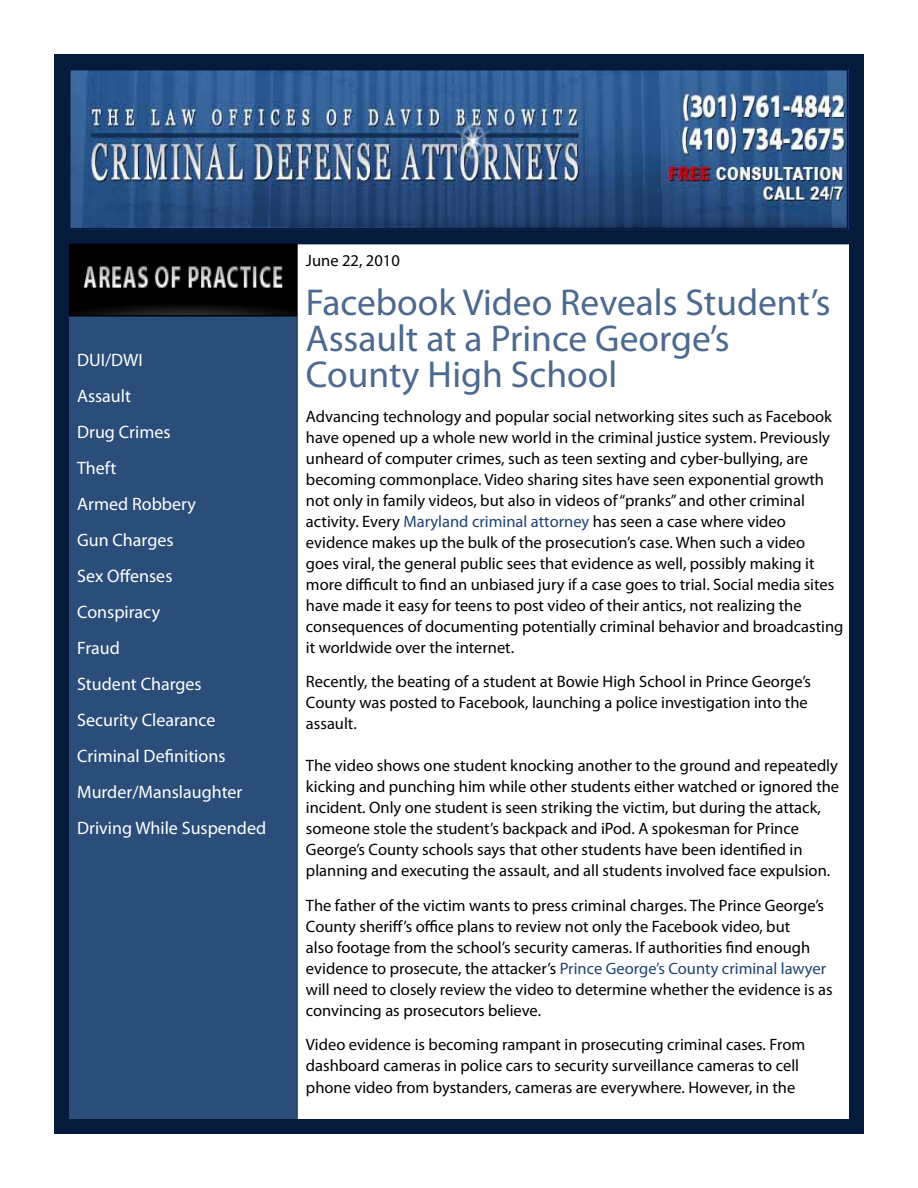
<style>
.page{position:relative;width:918px;height:1188px;background:#fff}
.page>*{position:absolute;margin:0;border:0;box-sizing:border-box;transform-origin:0 0}
.t1{font:37.5px/36px "Myriad Pro";color:#4c698f}
.t2{font:18px/36px "Myriad Pro";color:#fff}
.t3{font:16.5px/21px "Myriad Pro";color:#000}
.s1{color:#1f4373}
</style>
<div class="page">
<div style="left:61px;top:201px;width:237px;height:925px;background:#2a4d7a;border:2px solid #2e3f5a"></div>
<div style="left:54px;top:54px;width:810px;height:1080px;border:15px solid #061a3b"></div>
<div style="left:54px;top:54px;width:810px;height:190px;background:#061a3b"></div>
<img style="left:72px;top:72px;width:773px;height:154px">
<div style="left:69px;top:69px;width:779px;height:160px;border:2px solid #061a3b"></div>
<img style="left:72px;top:247px;width:222px;height:66px">
<div style="left:69px;top:244px;width:228px;height:72px;border:2px solid #000"></div>
<p class="t2" style="left:77px;top:342px;width:191px">DUI/DWI<br>Assault<br>Drug Crimes<br>Theft<br>Armed Robbery<br>Gun Charges<br>Sex Offenses<br>Conspiracy<br>Fraud<br>Student Charges<br>Security Clearance<br>Criminal Definitions<br>Murder/Manslaughter<br>Driving While Suspended</p>
<p class="t3" style="left:306px;top:250px;width:95px">June 22, 2010</p>
<h1 class="t1" style="left:306px;top:284px;width:526px">Facebook Video Reveals Student’s<br>Assault at a Prince George’s<br>County High School</h1>
<p class="t3" style="left:306px;top:406px;width:539px">Advancing technology and popular social networking sites such as Facebook have opened up a whole new world in the criminal justice system. Previously unheard of computer crimes, such as teen sexting and cyber-bullying, are becoming commonplace. Video sharing sites have seen exponential growth not only in family videos, but also in videos of “pranks” and other criminal activity. Every <span class="s1">Maryland criminal attorney</span> has seen a case where video evidence makes up the bulk of the prosecution’s case. When such a video<br>goes viral, the general public sees that evidence as well, possibly making it more difficult to find an unbiased jury if a case goes to trial. Social media sites have made it easy for teens to post video of their antics, not realizing the consequences of documenting potentially criminal behavior and broadcasting it worldwide over the internet.</p>
<p class="t3" style="left:306px;top:671px;width:507px">Recently, the beating of a student at Bowie High School in Prince George’s<br>County was posted to Facebook, launching a police investigation into the assault.</p>
<p class="t3" style="left:306px;top:755px;width:535px">The video shows one student knocking another to the ground and repeatedly kicking and punching him while other students either watched or ignored the incident. Only one student is seen striking the victim, but during the attack, someone stole the student’s backpack and iPod. A spokesman for Prince George’s County schools says that other students have been identified in planning and executing the assault, and all students involved face expulsion.</p>
<p class="t3" style="left:306px;top:895px;width:528px">The father of the victim wants to press criminal charges. The Prince George’s County sheriff’s office plans to review not only the Facebook video, but<br>also footage from the school’s security cameras. If authorities find enough evidence to prosecute, the attacker’s <span class="s1">Prince George’s County criminal lawyer </span>will need to closely review the video to determine whether the evidence is as convincing as prosecutors believe.</p>
<p class="t3" style="left:306px;top:1034px;width:501px">Video evidence is becoming rampant in prosecuting criminal cases. From dashboard cameras in police cars to security surveillance cameras to cell phone video from bystanders, cameras are everywhere. However, in the</p>
</div>
